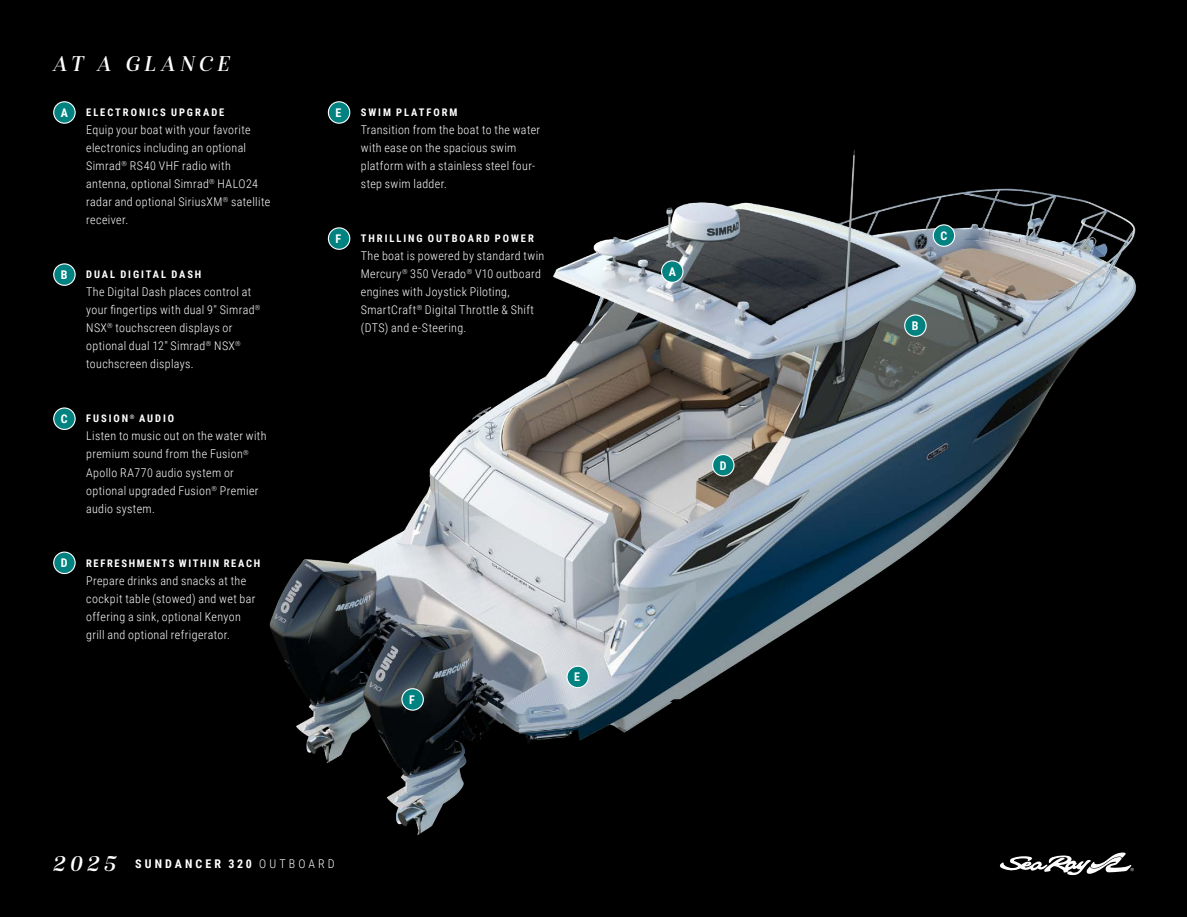
<style>
.page{position:relative;width:1187px;height:917px;background:#fff}
.page>*{position:absolute;margin:0;border:0;box-sizing:border-box;transform-origin:0 0}
.t1{font:italic 22.5px "Isabel";letter-spacing:.195em;color:#fff}
.t2{font:300 12px/18px "Roboto Condensed";letter-spacing:.03em;color:#fff}
.t3{font:700 12px "Roboto Condensed";letter-spacing:.255em;color:#fff}
.t4{font:700 10.5px "Roboto Condensed";letter-spacing:.185em;color:#fff}
.t5{font:700 10.5px "Roboto Condensed";letter-spacing:.155em;color:#fff}
.s1{font-family:"Isabel";font-weight:400;font-style:italic;font-size:22.5px}
.s2{font-weight:300}
</style>
<div class="page">
<div style="left:0;top:0;width:1186px;height:916px;background:#000"></div>
<svg style="left:999px;top:852px;width:134px;height:22px"></svg>
<img style="left:269px;top:150px;width:868px;height:685px">
<div style="left:328px;top:102px;width:22px;height:21px;background:#008280;border-radius:50%"></div>
<div style="left:328px;top:101px;width:22px;height:23px;border:1px solid #fff;border-radius:50%"></div>
<div style="left:328px;top:228px;width:22px;height:21px;background:#008280;border-radius:50%"></div>
<div style="left:328px;top:227px;width:22px;height:23px;border:1px solid #fff;border-radius:50%"></div>
<div style="left:54px;top:552px;width:21px;height:21px;background:#008280;border-radius:50%"></div>
<div style="left:53px;top:551px;width:23px;height:23px;border:1px solid #fff;border-radius:50%"></div>
<div style="left:54px;top:408px;width:21px;height:21px;background:#008280;border-radius:50%"></div>
<div style="left:53px;top:407px;width:23px;height:23px;border:1px solid #fff;border-radius:50%"></div>
<div style="left:54px;top:264px;width:21px;height:21px;background:#008280;border-radius:50%"></div>
<div style="left:53px;top:263px;width:23px;height:23px;border:1px solid #fff;border-radius:50%"></div>
<div style="left:54px;top:102px;width:21px;height:21px;background:#008280;border-radius:50%"></div>
<div style="left:53px;top:101px;width:23px;height:23px;border:1px solid #fff;border-radius:50%"></div>
<div style="left:567px;top:666px;width:21px;height:21px;background:#008280;border-radius:50%"></div>
<div style="left:566px;top:665px;width:23px;height:23px;border:1px solid #fff;border-radius:50%"></div>
<div style="left:661px;top:261px;width:22px;height:21px;background:#008280;border-radius:50%"></div>
<div style="left:661px;top:260px;width:22px;height:23px;border:1px solid #fff;border-radius:50%"></div>
<div style="left:904px;top:315px;width:22px;height:21px;background:#008280;border-radius:50%"></div>
<div style="left:904px;top:314px;width:22px;height:23px;border:1px solid #fff;border-radius:50%"></div>
<div style="left:712px;top:454px;width:22px;height:22px;background:#008280;border-radius:50%"></div>
<div style="left:712px;top:454px;width:22px;height:22px;border:1px solid #fff;border-radius:50%"></div>
<div style="left:933px;top:225px;width:21px;height:21px;background:#008280;border-radius:50%"></div>
<div style="left:932px;top:224px;width:23px;height:23px;border:1px solid #fff;border-radius:50%"></div>
<div style="left:402px;top:688px;width:21px;height:22px;background:#008280;border-radius:50%"></div>
<div style="left:401px;top:688px;width:23px;height:22px;border:1px solid #fff;border-radius:50%"></div>
<h1 class="t1" style="left:53px;top:50px;width:178px">AT A GLANCE</h1>
<p class="t3" style="left:61px;top:104px;width:9px">A</p>
<p class="t4" style="left:86px;top:105px;width:140px">ELECTRONICS UPGRADE</p>
<p class="t2" style="left:86px;top:120px;width:186px">Equip your boat with your favorite electronics including an optional<br>Simrad<sup>®</sup> RS40 VHF radio with antenna, optional Simrad<sup>®</sup> HALO24 radar and optional SiriusXM<sup>®</sup> satellite receiver.</p>
<p class="t3" style="left:61px;top:266px;width:8px">B</p>
<p class="t4" style="left:86px;top:267px;width:117px">DUAL DIGITAL DASH</p>
<p class="t2" style="left:86px;top:282px;width:176px">The Digital Dash places control at your fingertips with dual 9″ Simrad<sup>®<br></sup>NSX<sup>®</sup> touchscreen displays or optional dual 12″ Simrad<sup>®</sup> NSX<sup>® </sup>touchscreen displays.</p>
<p class="t3" style="left:61px;top:410px;width:8px">C</p>
<p class="t4" style="left:86px;top:411px;width:90px">FUSION<sup>®</sup> AUDIO</p>
<p class="t2" style="left:86px;top:426px;width:182px">Listen to music out on the water with premium sound from the Fusion<sup>®<br></sup>Apollo RA770 audio system or optional upgraded Fusion<sup>®</sup> Premier audio system.</p>
<p class="t3" style="left:61px;top:554px;width:8px">D</p>
<p class="t5" style="left:86px;top:555px;width:175px">REFRESHMENTS WITHIN REACH</p>
<p class="t2" style="left:86px;top:570px;width:171px">Prepare drinks and snacks at the cockpit table (stowed) and wet bar offering a sink, optional Kenyon grill and optional refrigerator.</p>
<p class="t3" style="left:335px;top:104px;width:7px">E</p>
<p class="t4" style="left:361px;top:105px;width:98px">SWIM PLATFORM</p>
<p class="t2" style="left:361px;top:120px;width:181px">Transition from the boat to the water with ease on the spacious swim platform with a stainless steel four&shy;step swim ladder.</p>
<p class="t3" style="left:335px;top:230px;width:7px">F</p>
<p class="t4" style="left:361px;top:231px;width:174px">THRILLING OUTBOARD POWER</p>
<p class="t2" style="left:361px;top:246px;width:185px">The boat is powered by standard twin<br>Mercury<sup>®</sup> 350 Verado<sup>®</sup> V10 outboard engines with Joystick Piloting,<br>SmartCraft<sup>®</sup> Digital Throttle &amp; Shift (DTS) and e-Steering.</p>
<p class="t3" style="left:409px;top:691px;width:7px">F</p>
<p class="t3" style="left:574px;top:668px;width:7px">E</p>
<p class="t3" style="left:53px;top:855px;width:283px"><span class="s1">2025</span> SUNDANCER 320 <span class="s2">OUTBOARD</span></p>
<p class="t3" style="left:668px;top:263px;width:9px">A</p>
<p class="t3" style="left:719px;top:457px;width:8px">D</p>
<p class="t3" style="left:940px;top:227px;width:8px">C</p>
<p class="t3" style="left:911px;top:317px;width:8px">B</p>
</div>
